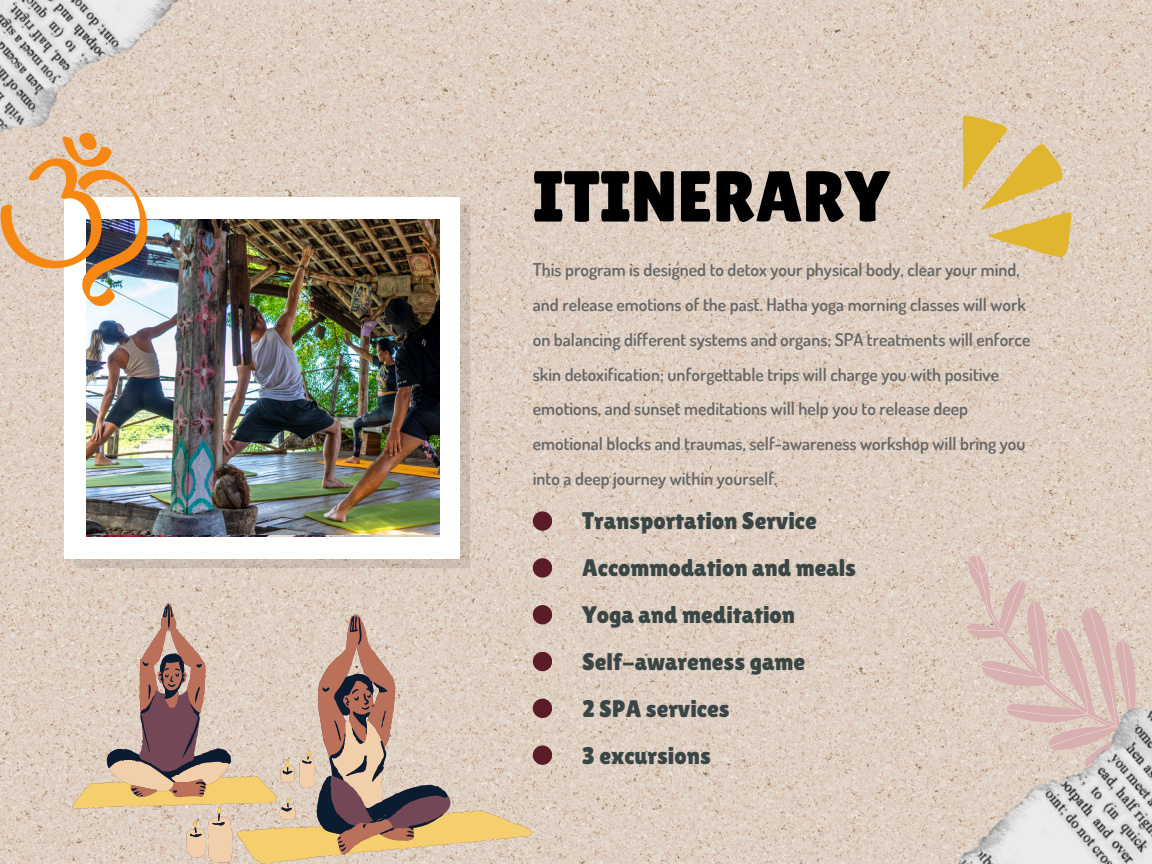
<style>
.page{position:relative;width:1152px;height:864px;background:#fff}
.page>*{position:absolute;margin:0;border:0;box-sizing:border-box;transform-origin:0 0}
.t1{font:72px "Lilita One";color:#000}
.t2{font:24px "Lilita One";color:#394645}
.t3{font:600 17.55px/34.8px "Dosis";color:#666}
</style>
<div class="page">
<img style="left:0;top:0;width:1152px;height:864px">
<svg style="left:959px;top:536px;width:193px;height:115px;fill:#dfcfc2"></svg>
<svg style="left:963px;top:539px;width:184px;height:112px"></svg>
<svg style="left:74px;top:205px;width:396px;height:363px;fill:#cbbeb2"></svg>
<div style="left:65px;top:197px;width:395px;height:361px;background:#fff"></div>
<div style="left:533px;top:511px;width:19px;height:20px;background:#5b1c28;border-radius:50%"></div>
<div style="left:533px;top:558px;width:19px;height:20px;background:#5b1c28;border-radius:50%"></div>
<div style="left:533px;top:605px;width:19px;height:19px;background:#5b1c28;border-radius:50%"></div>
<svg style="left:928px;top:99px;width:161px;height:186px"></svg>
<img style="left:0;top:0;width:218px;height:184px">
<img style="left:941px;top:651px;width:211px;height:213px">
<svg style="left:72px;top:603px;width:461px;height:147px;fill:#dfcfc2"></svg>
<svg style="left:72px;top:750px;width:461px;height:114px"></svg>
<svg style="left:106px;top:604px;width:342px;height:247px"></svg>
<div style="left:533px;top:652px;width:19px;height:19px;background:#5b1c28;border-radius:50%"></div>
<div style="left:533px;top:699px;width:19px;height:19px;background:#5b1c28;border-radius:50%"></div>
<div style="left:533px;top:745px;width:19px;height:20px;background:#5b1c28;border-radius:50%"></div>
<img style="left:86px;top:219px;width:354px;height:315px">
<svg style="left:0;top:133px;width:147px;height:173px"></svg>
<p class="t1" style="left:533px;top:155px;width:358px">ITINERARY</p>
<p class="t3" style="left:533px;top:252px;width:499px">This program is designed to detox your physical body, clear your mind, and release emotions of the past. Hatha yoga morning classes will work on balancing different systems and organs; SPA treatments will enforce skin detoxification; unforgettable trips will charge you with positive emotions, and sunset meditations will help you to release deep emotional blocks and traumas, self-awareness workshop will bring you into a deep journey within yourself.</p>
<p class="t2" style="left:582px;top:507px;width:236px">Transportation Service</p>
<p class="t2" style="left:582px;top:554px;width:275px">Accommodation and meals</p>
<h1 class="t2" style="left:582px;top:601px;width:214px">Yoga and meditation</h1>
<p class="t2" style="left:582px;top:648px;width:224px">Self-awareness game</p>
<h2 class="t2" style="left:582px;top:695px;width:149px">2 SPA services</h2>
<p class="t2" style="left:582px;top:741px;width:130px">3 excursions</p>
</div>
